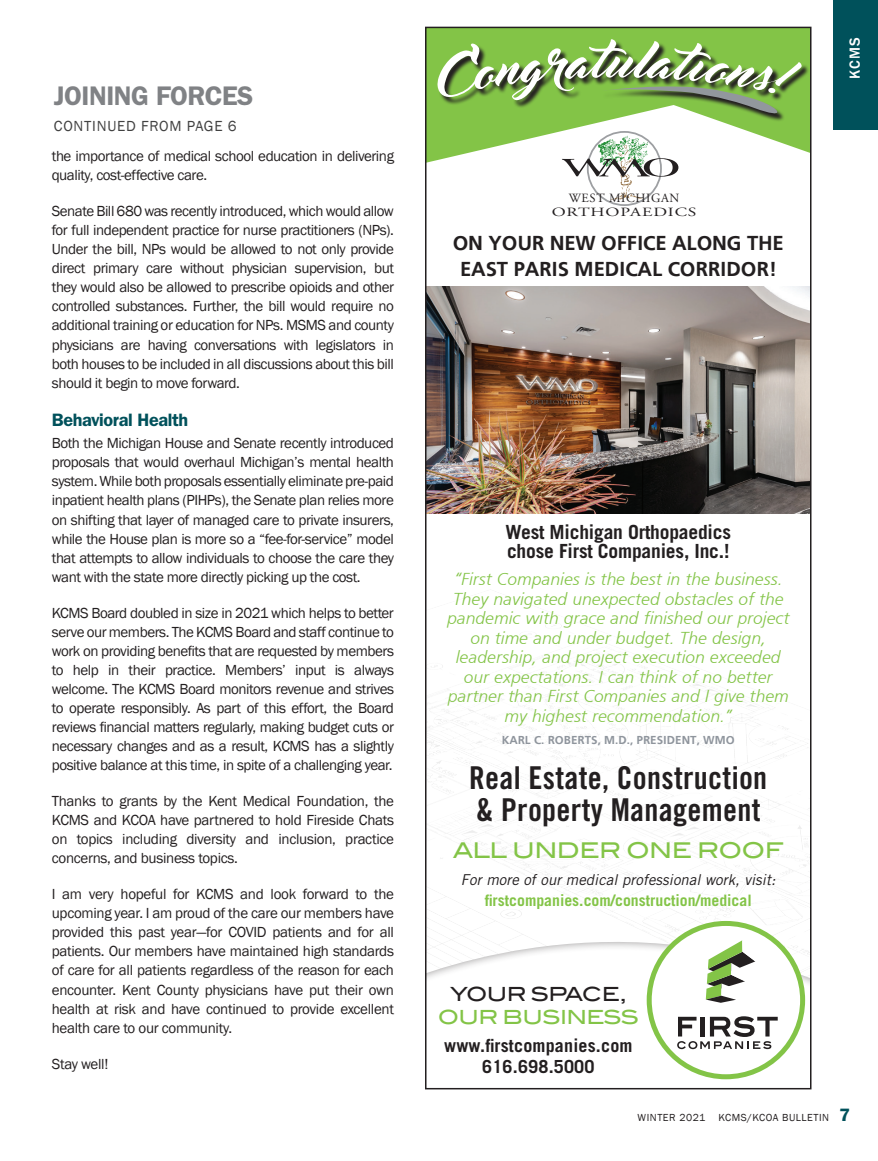
<style>
.page{position:relative;width:878px;height:1161px;background:#fff}
.page>*{position:absolute;margin:0;border:0;box-sizing:border-box;transform-origin:0 0}
.t1{font:31.5px/31.3px "Trade Gothic LT Std Bd Cn 20";letter-spacing:.01em;color:#231f20}
.t2{font:600 27px "Franklin Gothic";letter-spacing:-.02em;color:#808285}
.t3{font:21.6px "Blair ITC Std";letter-spacing:-.03em;color:#83c447}
.t4{font:700 21px/26.1px "Frugal Sans";letter-spacing:-.01em;color:#231f20;text-align:center}
.t5{font:700 19.5px/19.5px "Trade Gothic LT Std";letter-spacing:-.01em;color:#231f20}
.t6{font:19.5px "Blair ITC Std";letter-spacing:-.03em;color:#83c447}
.t7{font:19.5px "Blair ITC Std";letter-spacing:-.03em;color:#231f20}
.t8{font:italic 300 18px/19.5px "Frugal Sans";color:#83c447;text-align:center}
.t9{font:700 18px/21px "Trade Gothic LT Std";letter-spacing:.01em;color:#231f20;text-align:center}
.t10{font:600 18px "Franklin Gothic";letter-spacing:-.02em;color:#00515b}
.t11{font:700 15.75px "Trade Gothic LT Std";color:#83c447}
.t12{font:15px/19px "Franklin Gothic";letter-spacing:-.03em;color:#231f20;text-align:justify}
.t13{font:italic 15px "Trade Gothic LT Std";color:#231f20}
.t14{font:15px "Franklin Gothic";letter-spacing:.05em;color:#414141}
.t15{font:500 15px "Franklin Gothic";color:#fff}
.t16{font:12.6px/14.2px "Adobe Garamond";letter-spacing:.05em;color:#231f20;text-align:center}
.t17{font:700 12px "Frugal Sans";color:#8f959d}
.t18{font:10.5px "Franklin Gothic";letter-spacing:.05em;color:#231f20}
.s1{font-weight:600;font-size:18px;color:#00515b}
</style>
<div class="page">
<div style="left:832px;top:0;width:45px;height:130px;background:#00515b"></div>
<svg style="left:567px;top:163px;width:111px;height:38px"></svg>
<img style="left:428px;top:625px;width:380px;height:315px">
<svg style="left:428px;top:30px;width:380px;height:133px"></svg>
<svg style="left:439px;top:41px;width:369px;height:81px"></svg>
<svg style="left:437px;top:38px;width:365px;height:82px;background:#8db766"></svg>
<img style="left:428px;top:286px;width:380px;height:228px">
<div style="left:649px;top:923px;width:153px;height:154px;background:#fff;border-radius:50%"></div>
<div style="left:646px;top:921px;width:159px;height:158px;border:5px solid #83c447;border-radius:50%"></div>
<svg style="left:677px;top:1016px;width:100px;height:33px"></svg>
<svg style="left:705px;top:940px;width:50px;height:63px"></svg>
<div style="left:425px;top:27px;width:386px;height:1062px;border:2px solid #231f20"></div>
<h2 class="t2" style="left:54px;top:80px;width:201px">JOINING FORCES</h2>
<p class="t14" style="left:54px;top:116px;width:184px">CONTINUED FROM PAGE 6</p>
<p class="t12" style="left:52px;top:147px;width:343px">the importance of medical school education in delivering quality, cost-effective care.</p>
<p class="t12" style="left:52px;top:202px;width:344px">Senate Bill 680 was recently introduced, which would allow for full independent practice for nurse practitioners (NPs).<br>Under the bill, NPs would be allowed to not only provide direct primary care without physician supervision, but they would also be allowed to prescribe opioids and other controlled substances. Further, the bill would require no additional training or education for NPs. MSMS and county physicians are having conversations with legislators in both houses to be included in all discussions about this bill should it begin to move forward.</p>
<p class="t10" style="left:52px;top:409px;width:138px">Behavioral Health</p>
<p class="t12" style="left:52px;top:434px;width:343px">Both the Michigan House and Senate recently introduced proposals that would overhaul Michigan’s mental health system. While both proposals essentially eliminate pre-paid inpatient health plans (PIHPs), the Senate plan relies more on shifting that layer of managed care to private insurers, while the House plan is more so a “fee-for-service” model that attempts to allow individuals to choose the care they want with the state more directly picking up the cost.</p>
<p class="t12" style="left:52px;top:603px;width:343px">KCMS Board doubled in size in 2021 which helps to better serve our members. The KCMS Board and staff continue to work on providing benefits that are requested by members to help in their practice. Members’ input is always welcome. The KCMS Board monitors revenue and strives to operate responsibly. As part of this effort, the Board reviews financial matters regularly, making budget cuts or necessary changes and as a result, KCMS has a slightly positive balance at this time, in spite of a challenging year.</p>
<p class="t12" style="left:52px;top:792px;width:344px">Thanks to grants by the Kent Medical Foundation, the KCMS and KCOA have partnered to hold Fireside Chats on topics including diversity and inclusion, practice concerns, and business topics.</p>
<p class="t12" style="left:52px;top:885px;width:344px">I am very hopeful for KCMS and look forward to the upcoming year. I am proud of the care our members have provided this past year—for COVID patients and for all patients. Our members have maintained high standards of care for all patients regardless of the reason for each encounter. Kent County physicians have put their own health at risk and have continued to provide excellent health care to our community.</p>
<p class="t12" style="left:52px;top:1054px;width:58px">Stay well!</p>
<p class="t16" style="left:551px;top:191px;width:146px">WEST MICHIGAN<br>ORTHOPAEDICS</p>
<h3 class="t4" style="left:452px;top:229px;width:332px">ON YOUR NEW OFFICE ALONG THE<br>EAST PARIS MEDICAL CORRIDOR!</h3>
<p class="t15" style="left:845px;top:79px;width:42px;rotate:-90deg">KCMS</p>
<h3 class="t5" style="left:505px;top:522px;width:227px">West Michigan Orthopaedics chose First Companies, Inc.!</h3>
<p class="t8" style="left:447px;top:569px;width:344px">“First Companies is the best in the business.<br>They navigated unexpected obstacles of the pandemic with grace and finished our project on time and under budget. The design, leadership, and project execution exceeded our expectations. I can think of no better partner than First Companies and I give them my highest recommendation.”</p>
<p class="t17" style="left:501px;top:733px;width:234px">KARL C. ROBERTS, M.D., PRESIDENT, WMO</p>
<h1 class="t1" style="left:469px;top:762px;width:299px">Real Estate, Construction &amp; Property Management</h1>
<h3 class="t3" style="left:453px;top:837px;width:332px">ALL UNDER ONE ROOF</h3>
<p class="t13" style="left:461px;top:871px;width:319px">For more of our medical professional work, visit:</p>
<p class="t11" style="left:484px;top:891px;width:268px">firstcompanies.com/construction/medical</p>
<h3 class="t7" style="left:450px;top:982px;width:178px">YOUR SPACE,</h3>
<h3 class="t6" style="left:437px;top:1005px;width:203px">OUR BUSINESS</h3>
<p class="t9" style="left:444px;top:1035px;width:190px">www.firstcompanies.com<br>616.698.5000</p>
<p class="t18" style="left:637px;top:1111px;width:69px">WINTER 2021</p>
<p class="t18" style="left:718px;top:1111px;width:133px">KCMS/KCOA BULLETIN <span class="s1">7</span></p>
</div>
